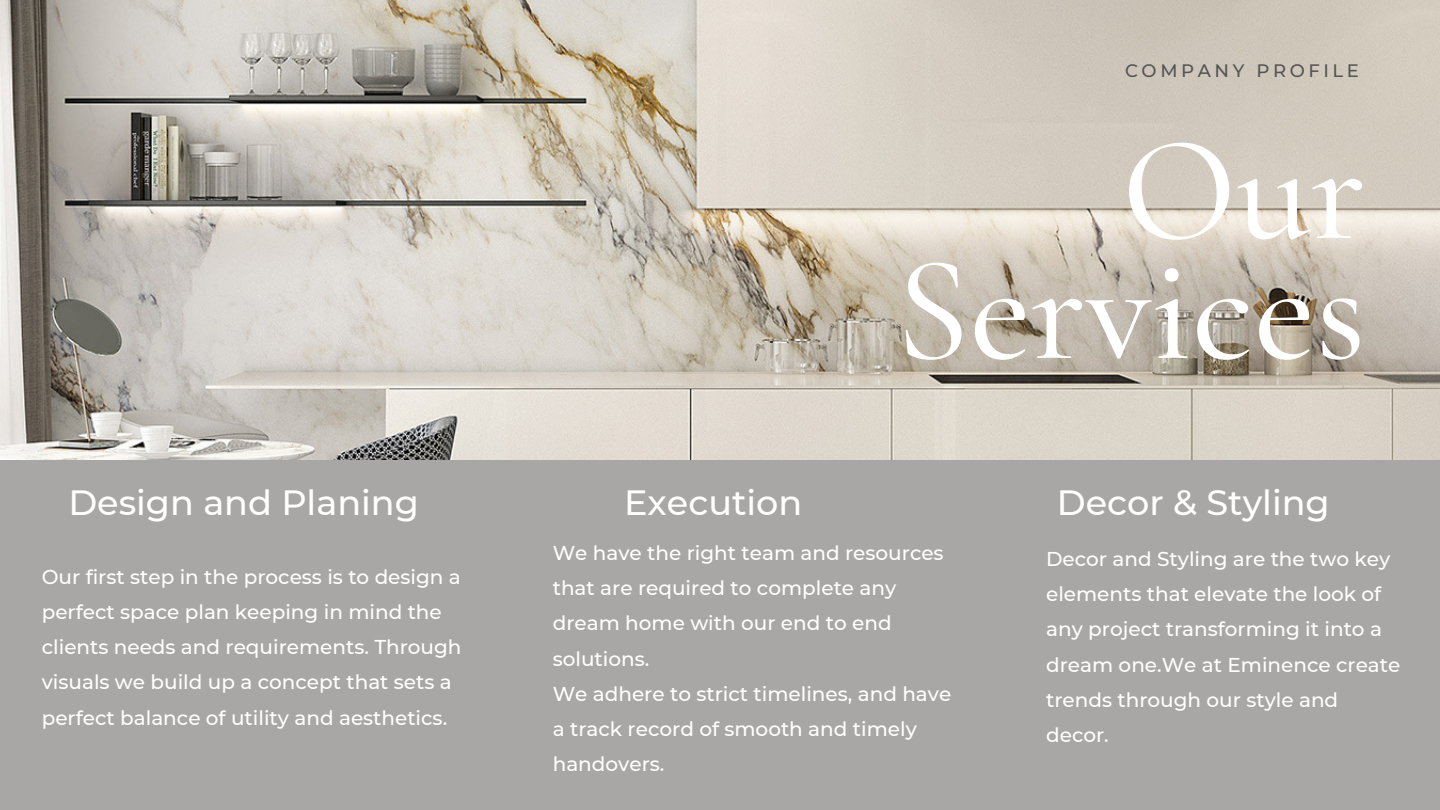
<style>
.page{position:relative;width:1440px;height:810px;background:#a8a7a6}
.page>*{position:absolute;margin:0;border:0;box-sizing:border-box;transform-origin:0 0}
.t1{font:500 150px/120px "Cormorant Garamond";color:#fff;text-align:right}
.t2{font:500 35px "Montserrat";color:#fff}
.t3{font:500 20px/35.2px "Montserrat";color:#fff}
.t4{font:500 18px "Montserrat";letter-spacing:.2em;color:#545454}
</style>
<div class="page">
<img style="left:0;top:0;width:1440px;height:459px">
<p class="t4" style="left:1125px;top:59px;width:235px">COMPANY PROFILE</p>
<p class="t1" style="left:895px;top:130px;width:472px">Our<br>Services</p>
<p class="t2" style="left:68px;top:481px;width:352px">Design and Planing</p>
<p class="t2" style="left:624px;top:481px;width:180px">Execution</p>
<p class="t2" style="left:1057px;top:481px;width:274px">Decor &amp; Styling</p>
<p class="t3" style="left:553px;top:535px;width:392px">We have the right team and resources that are required to complete any dream home with our end to end solutions.</p>
<p class="t3" style="left:553px;top:676px;width:400px">We adhere to strict timelines, and have a track record of smooth and timely handovers.</p>
<p class="t3" style="left:1046px;top:541px;width:356px">Decor and Styling are the two key elements that elevate the look of any project transforming it into a dream one.We at Eminence create trends through our style and decor.</p>
<p class="t3" style="left:42px;top:559px;width:421px">Our first step in the process is to design a perfect space plan keeping in mind the clients needs and requirements. Through visuals we build up a concept that sets a perfect balance of utility and aesthetics.</p>
</div>
